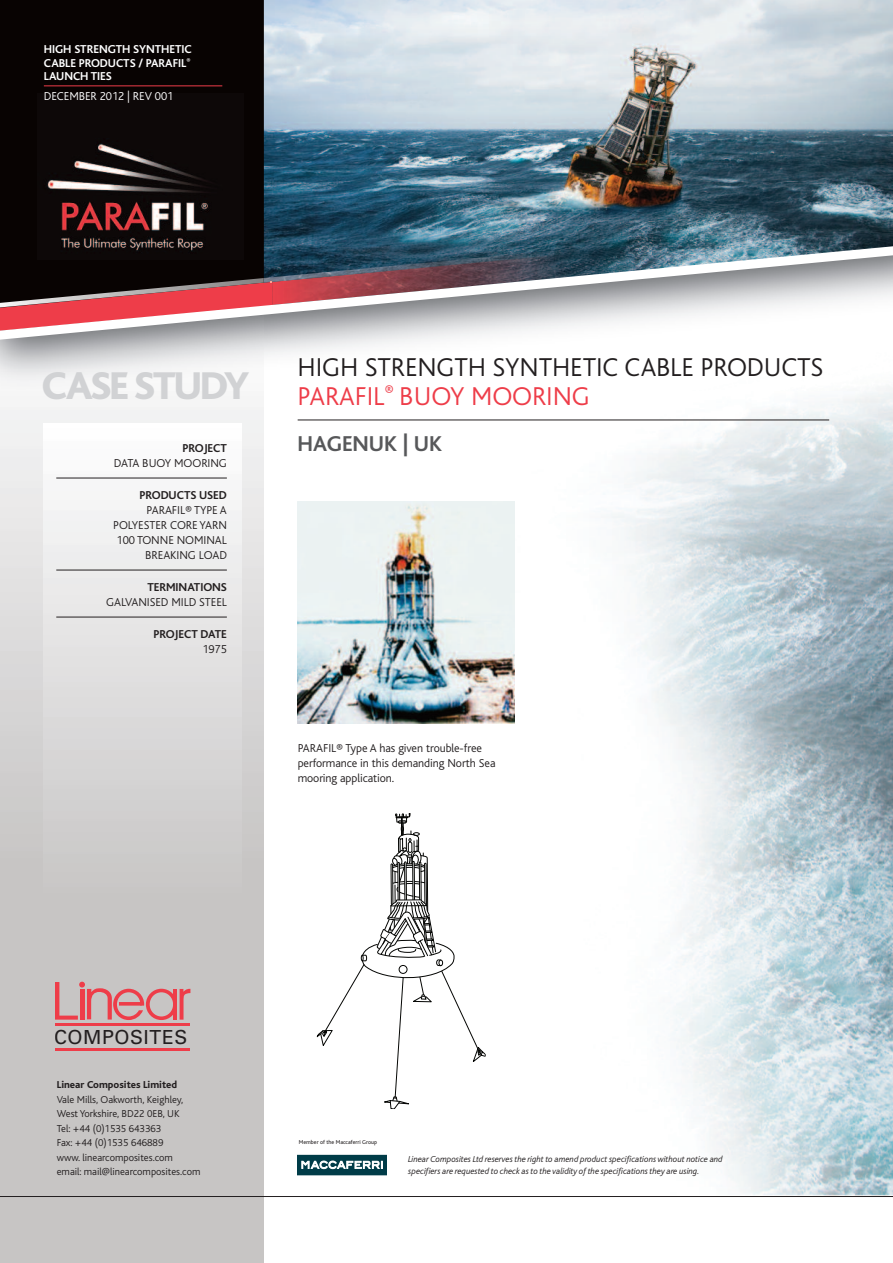
<style>
.page{position:relative;width:893px;height:1263px;background:#fff}
.page>*{position:absolute;margin:0;border:0;box-sizing:border-box;transform-origin:0 0}
.t1{font:800 40.5px "Bliss";letter-spacing:-.05em;color:#d1d2d4}
.t2{font:300 27px/28.5px "Bliss";letter-spacing:-.005em;color:#231f20}
.t3{font:700 22.5px "Bliss";letter-spacing:-.005em;color:#57585a}
.t4{font:19.35px "Univers";letter-spacing:.03em;color:#231f20}
.t5{font:300 12px/15px "Bliss";letter-spacing:-.005em;color:#231f20}
.t6{font:700 12px/13.5px "Bliss";letter-spacing:-.005em;color:#fff;text-align:justify}
.t7{font:700 12px "Bliss";letter-spacing:-.005em;color:#231f20}
.t8{font:300 12px "Bliss";letter-spacing:-.005em;color:#fff}
.t9{font:300 10.5px/14.5px "Bliss";color:#231f20}
.t10{font:800 10.5px "Bliss";color:#231f20}
.t11{font:italic 300 9px/12px "Bliss";letter-spacing:-.005em;color:#231f20}
.t12{font:5.85px "Bliss";color:#231f20}
.s1{color:#ee3d49}
</style>
<div class="page">
<img style="left:497px;top:390px;width:396px;height:806px">
<div style="left:0;top:721px;width:264px;height:542px;background:#c7c5c4"></div>
<svg style="left:0;top:407px;width:264px;height:412px"></svg>
<img style="left:264px;top:0;width:629px;height:240px">
<hr style="left:298px;top:420px;width:531px;height:1px;background:#231f20">
<div style="left:0;top:0;width:264px;height:240px;background:#080302"></div>
<img style="left:38px;top:94px;width:205px;height:146px">
<div style="left:43px;top:424px;width:198px;height:468px;background:linear-gradient(to bottom,#fdfdfe,#c7c5c5)"></div>
<hr style="left:56px;top:478px;width:171px;height:1px;background:#231f20">
<hr style="left:56px;top:570px;width:171px;height:1px;background:#231f20">
<hr style="left:56px;top:617px;width:171px;height:1px;background:#231f20">
<svg style="left:0;top:240px;width:893px;height:106px"></svg>
<hr style="left:44px;top:86px;width:178px;height:1px;background:#ee3d49">
<img style="left:264px;top:248px;width:320px;height:35px">
<img style="left:0;top:278px;width:264px;height:4px">
<img style="left:272px;top:254px;width:296px;height:28px">
<svg style="left:0;top:282px;width:273px;height:50px;background:#b9676d"></svg>
<hr style="left:0;top:1196px;width:893px;height:1px;background:#231f20">
<svg style="left:298px;top:1154px;width:89px;height:22px;background:#457079"></svg>
<svg style="left:55px;top:982px;width:135px;height:38px"></svg>
<hr style="left:55px;top:1023px;width:134px;height:3px;background:#ee3d49">
<hr style="left:55px;top:1048px;width:134px;height:3px;background:#ee3d49">
<img style="left:298px;top:502px;width:217px;height:221px">
<svg style="left:316px;top:813px;width:170px;height:296px"></svg>
<p class="t6" style="left:44px;top:44px;width:150px">HIGH STRENGTH SYNTHETIC CABLE PRODUCTS / PARAFIL<sup>® </sup>LAUNCH TIES</p>
<p class="t8" style="left:44px;top:92px;width:131px">DECEMBER 2012 | REV 001</p>
<h1 class="t1" style="left:42px;top:372px;width:209px">CASE STUDY</h1>
<p class="t7" style="left:183px;top:444px;width:46px">PROJECT</p>
<p class="t5" style="left:114px;top:457px;width:115px">DATA BUOY MOORING</p>
<p class="t7" style="left:140px;top:491px;width:89px">PRODUCTS USED</p>
<p class="t5" style="left:113px;top:504px;width:115px;text-align:right">PARAFIL® TYPE A<br>POLYESTER CORE YARN<br>100 TONNE NOMINAL<br>BREAKING LOAD</p>
<p class="t7" style="left:147px;top:583px;width:81px">TERMINATIONS</p>
<p class="t5" style="left:106px;top:596px;width:122px">GALVANISED MILD STEEL</p>
<p class="t7" style="left:153px;top:630px;width:75px">PROJECT DATE</p>
<p class="t5" style="left:202px;top:643px;width:26px">1975</p>
<h2 class="t2" style="left:298px;top:356px;width:527px">HIGH STRENGTH SYNTHETIC CABLE PRODUCTS<br><span class="s1">PARAFIL</span><sup>®</sup> <span class="s1">BUOY MOORING</span></h2>
<h3 class="t3" style="left:298px;top:436px;width:146px">HAGENUK | UK</h3>
<p class="t5" style="left:298px;top:741px;width:199px">PARAFIL® Type A has given trouble-free performance in this demanding North Sea mooring application.</p>
<h3 class="t4" style="left:54px;top:1030px;width:135px">COMPOSITES</h3>
<p class="t10" style="left:57px;top:1081px;width:122px">Linear Composites Limited</p>
<p class="t9" style="left:57px;top:1093px;width:145px">Vale Mills, Oakworth, Keighley,<br>West Yorkshire, BD22 0EB, UK<br>Tel: +44 (0)1535 643363<br>Fax: +44 (0)1535 646889<br>www. linearcomposites.com<br>email: mail@linearcomposites.com</p>
<p class="t12" style="left:299px;top:1140px;width:80px">Member of the Maccaferri Group</p>
<p class="t11" style="left:408px;top:1154px;width:316px">Linear Composites Ltd reserves the right to amend product specifications without notice and specifiers are requested to check as to the validity of the specifications they are using.</p>
</div>
